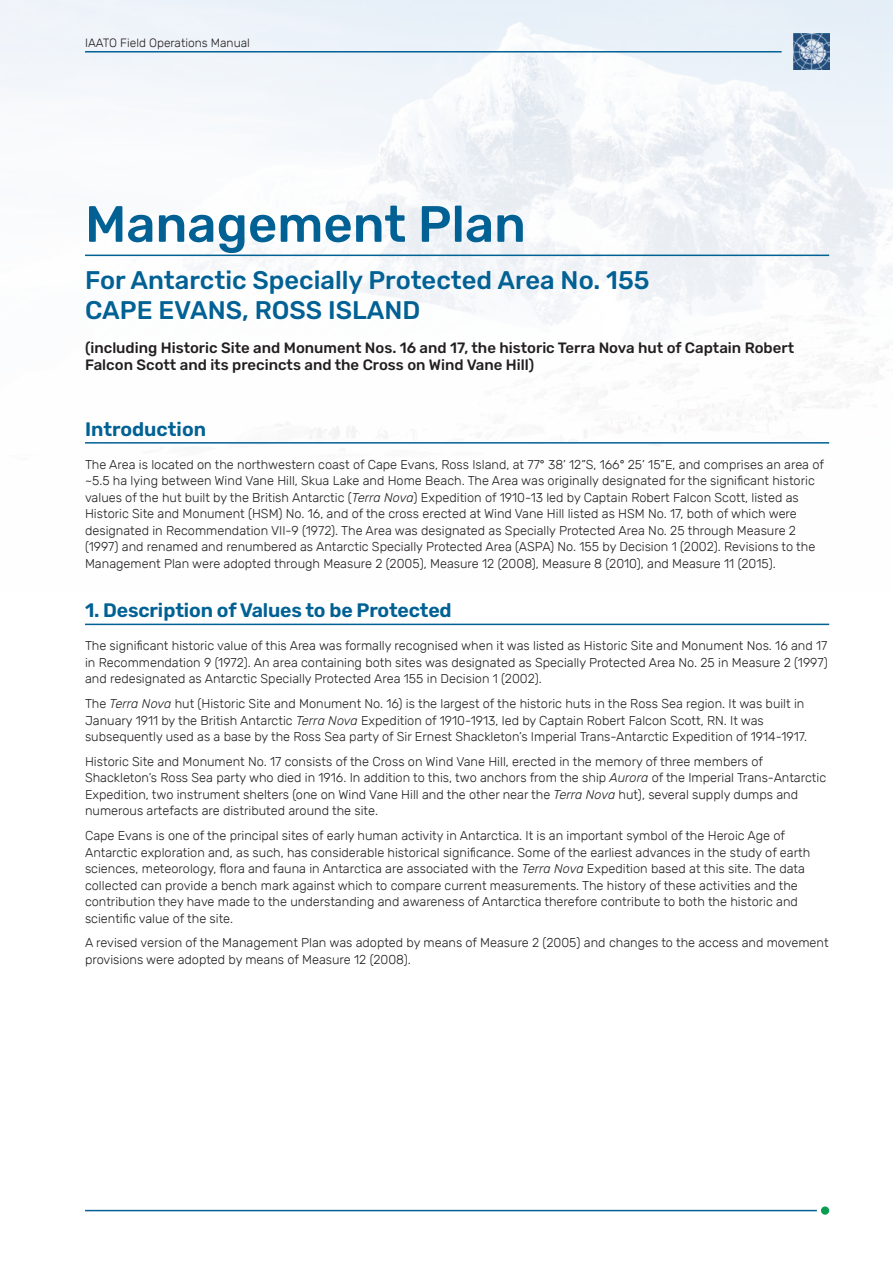
<style>
.page{position:relative;width:893px;height:1263px;background:#fff}
.page>*{position:absolute;margin:0;border:0;box-sizing:border-box;transform-origin:0 0}
.t1{font:500 51px "Rubik";color:#016194}
.t2{font:500 25.5px/30px "Rubik";color:#016194}
.t3{font:600 19.5px "Rubik";letter-spacing:-.01em;color:#016194}
.t4{font:500 15px/16.5px "Rubik";color:#231f20}
.t5{font:300 12.75px/16.5px "Rubik";color:#231f20}
.t6{font:300 12px "Rubik";color:#231f20}
.s1{font-style:italic}
</style>
<div class="page">
<hr style="left:85px;top:1210px;width:732px;height:1px;background:#016194">
<div style="left:821px;top:1206px;width:8px;height:9px;background:#099d52;border-radius:50%"></div>
<img style="left:0;top:0;width:893px;height:445px">
<hr style="left:85px;top:51px;width:697px;height:2px;background:#016194">
<hr style="left:85px;top:255px;width:744px;height:1px;background:#016194">
<hr style="left:85px;top:442px;width:744px;height:2px;background:#016194">
<hr style="left:85px;top:624px;width:744px;height:1px;background:#016194">
<p class="t6" style="left:85px;top:37px;width:166px">IAATO Field Operations Manual</p>
<h1 class="t1" style="left:85px;top:195px;width:442px">Management Plan</h1>
<h2 class="t2" style="left:85px;top:266px;width:566px">For Antarctic Specially Protected Area No. 155<br>CAPE EVANS, ROSS ISLAND</h2>
<p class="t4" style="left:85px;top:340px;width:710px">(including Historic Site and Monument Nos. 16 and 17, the historic Terra Nova hut of Captain Robert<br>Falcon Scott and its precincts and the Cross on Wind Vane Hill)</p>
<h3 class="t3" style="left:85px;top:418px;width:123px">Introduction</h3>
<p class="t5" style="left:85px;top:456px;width:740px">The Area is located on the northwestern coast of Cape Evans, Ross Island, at 77° 38’ 12”S, 166° 25’ 15”E, and comprises an area of ~5.5 ha lying between Wind Vane Hill, Skua Lake and Home Beach. The Area was originally designated for the significant historic values of the hut built by the British Antarctic (<span class="s1">Terra Nova</span>) Expedition of 1910-13 led by Captain Robert Falcon Scott, listed as Historic Site and Monument (HSM) No. 16, and of the cross erected at Wind Vane Hill listed as HSM No. 17, both of which were designated in Recommendation VII-9 (1972). The Area was designated as Specially Protected Area No. 25 through Measure 2 (1997) and renamed and renumbered as Antarctic Specially Protected Area (ASPA) No. 155 by Decision 1 (2002). Revisions to the Management Plan were adopted through Measure 2 (2005), Measure 12 (2008), Measure 8 (2010), and Measure 11 (2015).</p>
<h3 class="t3" style="left:85px;top:600px;width:368px">1. Description of Values to be Protected</h3>
<p class="t5" style="left:85px;top:638px;width:744px;text-align:justify">The significant historic value of this Area was formally recognised when it was listed as Historic Site and Monument Nos. 16 and 17 in Recommendation 9 (1972). An area containing both sites was designated as Specially Protected Area No. 25 in Measure 2 (1997) and redesignated as Antarctic Specially Protected Area 155 in Decision 1 (2002).</p>
<p class="t5" style="left:85px;top:696px;width:724px">The <span class="s1">Terra Nova</span> hut (Historic Site and Monument No. 16) is the largest of the historic huts in the Ross Sea region. It was built in<br>January 1911 by the British Antarctic <span class="s1">Terra Nova</span> Expedition of 1910-1913, led by Captain Robert Falcon Scott, RN. It was subsequently used as a base by the Ross Sea party of Sir Ernest Shackleton’s Imperial Trans-Antarctic Expedition of 1914-1917.</p>
<p class="t5" style="left:85px;top:753px;width:743px">Historic Site and Monument No. 17 consists of the Cross on Wind Vane Hill, erected in the memory of three members of Shackleton’s Ross Sea party who died in 1916. In addition to this, two anchors from the ship <span class="s1">Aurora</span> of the Imperial Trans-Antarctic Expedition, two instrument shelters (one on Wind Vane Hill and the other near the <span class="s1">Terra Nova</span> hut), several supply dumps and numerous artefacts are distributed around the site.</p>
<p class="t5" style="left:85px;top:828px;width:727px">Cape Evans is one of the principal sites of early human activity in Antarctica. It is an important symbol of the Heroic Age of Antarctic exploration and, as such, has considerable historical significance. Some of the earliest advances in the study of earth sciences, meteorology, flora and fauna in Antarctica are associated with the <span class="s1">Terra Nova</span> Expedition based at this site. The data collected can provide a bench mark against which to compare current measurements. The history of these activities and the contribution they have made to the understanding and awareness of Antarctica therefore contribute to both the historic and scientific value of the site.</p>
<p class="t5" style="left:85px;top:935px;width:745px">A revised version of the Management Plan was adopted by means of Measure 2 (2005) and changes to the access and movement provisions were adopted by means of Measure 12 (2008).</p>
</div>
